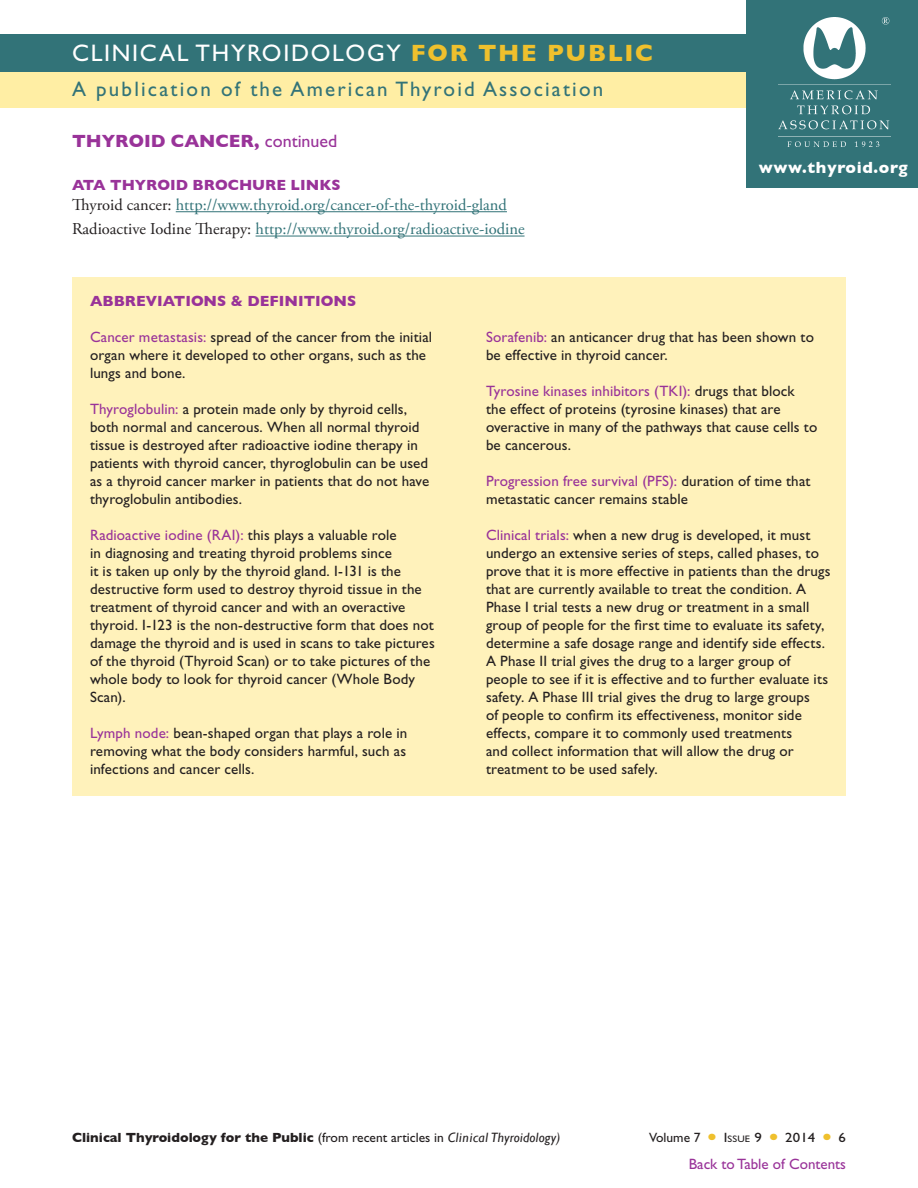
<style>
.page{position:relative;width:918px;height:1188px;background:#fff}
.page>*{position:absolute;margin:0;border:0;box-sizing:border-box;transform-origin:0 0}
.t1{font:24px "Gill Sans Std";letter-spacing:.07em;color:#fff}
.t2{font:21px "Gill Sans Std";letter-spacing:.105em;color:#327378}
.Topic_Header{font:700 18px "Gill Sans";color:#939}
.body_links{font:16.5px "Adobe Garamond Pro";color:#327378}
.t3{font:700 16.5px "Gill Sans";letter-spacing:.04em;color:#fff}
.abbreviations_body{font:15px/18px "Gill Sans Std";letter-spacing:.01em;color:#231f20}
.abbreviations_head{font:700 15px "Gill Sans";color:#939}
.question_links{font:700 15px "Gill Sans";color:#939}
.t4{font:15px "Gill Sans Std";color:#939}
.t5{font:700 13.5px "Gill Sans";color:#231f20}
.t6{font:13.5px "Gill Sans Std";color:#231f20}
.t7{font:13.5px "Gill Sans Std";color:#231f20;scale:1.1 1}
.t8{font:9.45px "Gill Sans Std";color:#231f20;scale:1.1 1}
.s1{font-family:"Gill Sans";font-weight:700;color:#efc02d}
.s2{font-family:"Gill Sans Std";font-weight:400}
.s3{color:#231f20}
.s4{color:#939}
.s5{font-weight:400;font-style:italic}
.s6{font-size:13.5px}
</style>
<div class="page">
<div style="left:72px;top:278px;width:774px;height:518px;background:#fff2bb"></div>
<div style="left:0;top:70px;width:918px;height:38px;background:#ffeea4"></div>
<div style="left:0;top:35px;width:918px;height:37px;background:#327378"></div>
<div style="left:747px;top:0;width:171px;height:188px;background:#327378"></div>
<img style="left:778px;top:18px;width:112px;height:129px">
<hr style="left:176px;top:211px;width:331px;height:1px;background:#327378">
<hr style="left:256px;top:236px;width:269px;height:1px;background:#327378">
<p class="t1" style="left:72px;top:40px;width:583px">CLINICAL THYROIDOLOGY <span class="s1">FOR THE PUBLIC</span></p>
<p class="t2" style="left:72px;top:77px;width:533px">A publication of the American Thyroid Association</p>
<p class="Topic_Header" style="left:72px;top:131px;width:267px">THYROID CANCER, <span class="s2">continued</span></p>
<p class="question_links" style="left:72px;top:176px;width:270px">ATA THYROID BROCHURE LINKS</p>
<p class="body_links" style="left:72px;top:195px;width:436px"><span class="s3">Thyroid cancer:</span> http://www.thyroid.org/cancer-of-the-thyroid-gland</p>
<p class="body_links" style="left:72px;top:219px;width:454px"><span class="s3">Radioactive Iodine Therapy:</span> http://www.thyroid.org/radioactive-iodine</p>
<p class="t3" style="left:759px;top:158px;width:150px">www.thyroid.org</p>
<p class="abbreviations_head" style="left:90px;top:292px;width:268px">ABBREVIATIONS &amp; DEFINITIONS</p>
<p class="abbreviations_body" style="left:90px;top:328px;width:344px"><span class="s4">Cancer metastasis:</span> spread of the cancer from the initial organ where it developed to other organs, such as the lungs and bone.</p>
<p class="abbreviations_body" style="left:90px;top:400px;width:341px"><span class="s4">Thyroglobulin:</span> a protein made only by thyroid cells, both normal and cancerous. When all normal thyroid tissue is destroyed after radioactive iodine therapy in patients with thyroid cancer, thyroglobulin can be used as a thyroid cancer marker in patients that do not have thyroglobulin antibodies.</p>
<p class="abbreviations_body" style="left:90px;top:526px;width:346px"><span class="s4">Radioactive iodine (RAI):</span> this plays a valuable role<br>in diagnosing and treating thyroid problems since<br>it is taken up only by the thyroid gland. I-131 is the destructive form used to destroy thyroid tissue in the treatment of thyroid cancer and with an overactive thyroid. I-123 is the non-destructive form that does not damage the thyroid and is used in scans to take pictures of the thyroid (Thyroid Scan) or to take pictures of the whole body to look for thyroid cancer (Whole Body Scan).</p>
<p class="abbreviations_body" style="left:90px;top:724px;width:319px;text-align:justify"><span class="s4">Lymph node:</span> bean-shaped organ that plays a role in removing what the body considers harmful, such as infections and cancer cells.</p>
<p class="abbreviations_body" style="left:486px;top:328px;width:330px"><span class="s4">Sorafenib:</span> an anticancer drug that has been shown to be effective in thyroid cancer.</p>
<p class="abbreviations_body" style="left:486px;top:382px;width:333px"><span class="s4">Tyrosine kinases inhibitors (TKI):</span> drugs that block the effect of proteins (tyrosine kinases) that are overactive in many of the pathways that cause cells to be cancerous.</p>
<p class="abbreviations_body" style="left:486px;top:472px;width:326px"><span class="s4">Progression free survival (PFS):</span> duration of time that metastatic cancer remains stable</p>
<p class="abbreviations_body" style="left:486px;top:526px;width:346px"><span class="s4">Clinical trials:</span> when a new drug is developed, it must undergo an extensive series of steps, called phases, to prove that it is more effective in patients than the drugs that are currently available to treat the condition. A Phase I trial tests a new drug or treatment in a small group of people for the first time to evaluate its safety, determine a safe dosage range and identify side effects.<br>A Phase II trial gives the drug to a larger group of people to see if it is effective and to further evaluate its safety. A Phase III trial gives the drug to large groups<br>of people to confirm its effectiveness, monitor side effects, compare it to commonly used treatments<br>and collect information that will allow the drug or treatment to be used safely.</p>
<p class="t5" style="left:72px;top:1129px;width:490px">Clinical Thyroidology for the Public <span class="s2">(from recent articles in</span> <span class="s5">Clinical Thyroidology)</span></p>
<p class="t6" style="left:649px;top:1130px;width:53px">Volume 7</p>
<p class="t8" style="left:724px;top:1133px;width:10px"><span class="s6">I</span>SSUE</p>
<p class="t7" style="left:755px;top:1130px;width:8px">9</p>
<p class="t7" style="left:785px;top:1130px;width:29px">2014</p>
<p class="t7" style="left:839px;top:1130px;width:8px">6</p>
<p class="t4" style="left:689px;top:1155px;width:159px">Back to Table of Contents</p>
</div>
